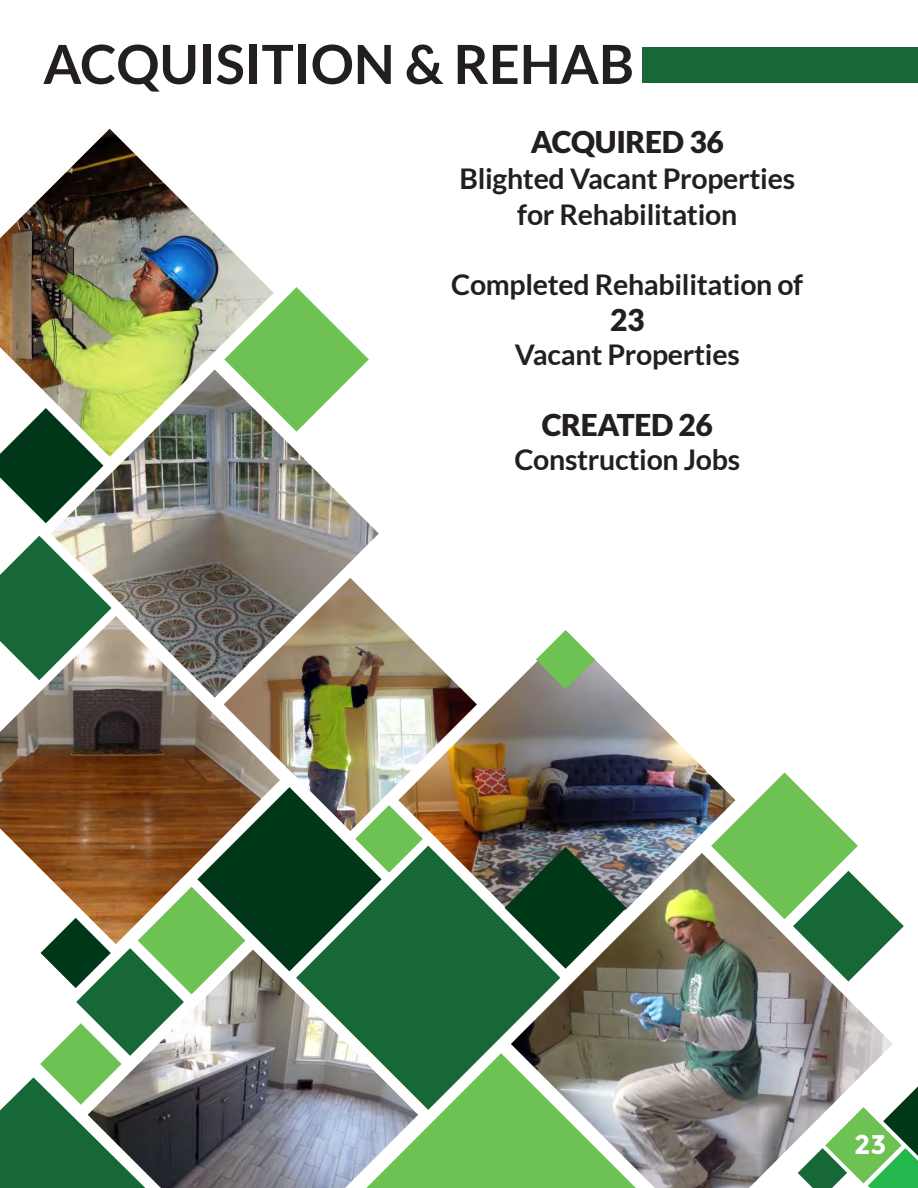
<style>
.page{position:relative;width:918px;height:1188px;background:#fff}
.page>*{position:absolute;margin:0;border:0;box-sizing:border-box;transform-origin:0 0}
.t1{font:700 54px "Lato";color:#241f1f}
.Paragraph_Style_4{font:900 30px "Lato";letter-spacing:-.01em;color:#241f1f}
.Paragraph_Style_4-2{font:700 28.5px "Lato";letter-spacing:-.01em;color:#241f1f}
.t2{font:700 27px "Montserrat";color:#fff}
</style>
<div class="page">
<svg style="left:893px;top:1086px;width:25px;height:102px"></svg>
<img style="left:477px;top:660px;width:234px;height:193px">
<img style="left:280px;top:606px;width:197px;height:181px">
<img style="left:0;top:680px;width:280px;height:107px">
<img style="left:636px;top:853px;width:257px;height:335px">
<svg style="left:711px;top:772px;width:193px;height:210px"></svg>
<img style="left:51px;top:432px;width:328px;height:266px">
<img style="left:0;top:129px;width:274px;height:328px">
<svg style="left:224px;top:287px;width:145px;height:145px"></svg>
<svg style="left:0;top:408px;width:103px;height:115px"></svg>
<svg style="left:0;top:536px;width:112px;height:144px"></svg>
<svg style="left:536px;top:630px;width:59px;height:59px"></svg>
<div style="left:642px;top:48px;width:276px;height:35px;background:#166837"></div>
<img style="left:0;top:787px;width:636px;height:401px">
<p class="t1" style="left:43px;top:33px;width:592px">ACQUISITION &amp; REHAB</p>
<p class="Paragraph_Style_4" style="left:531px;top:124px;width:195px">ACQUIRED 36</p>
<p class="Paragraph_Style_4-2" style="left:459px;top:162px;width:337px">Blighted Vacant Properties</p>
<p class="Paragraph_Style_4-2" style="left:517px;top:198px;width:221px">for Rehabilitation</p>
<p class="Paragraph_Style_4-2" style="left:451px;top:268px;width:354px">Completed Rehabilitation of</p>
<p class="Paragraph_Style_4" style="left:610px;top:303px;width:36px">23</p>
<p class="Paragraph_Style_4-2" style="left:515px;top:339px;width:227px">Vacant Properties</p>
<p class="Paragraph_Style_4" style="left:542px;top:407px;width:173px">CREATED 26</p>
<p class="Paragraph_Style_4-2" style="left:514px;top:443px;width:227px">Construction Jobs</p>
<p class="t2" style="left:854px;top:1128px;width:34px">23</p>
</div>
